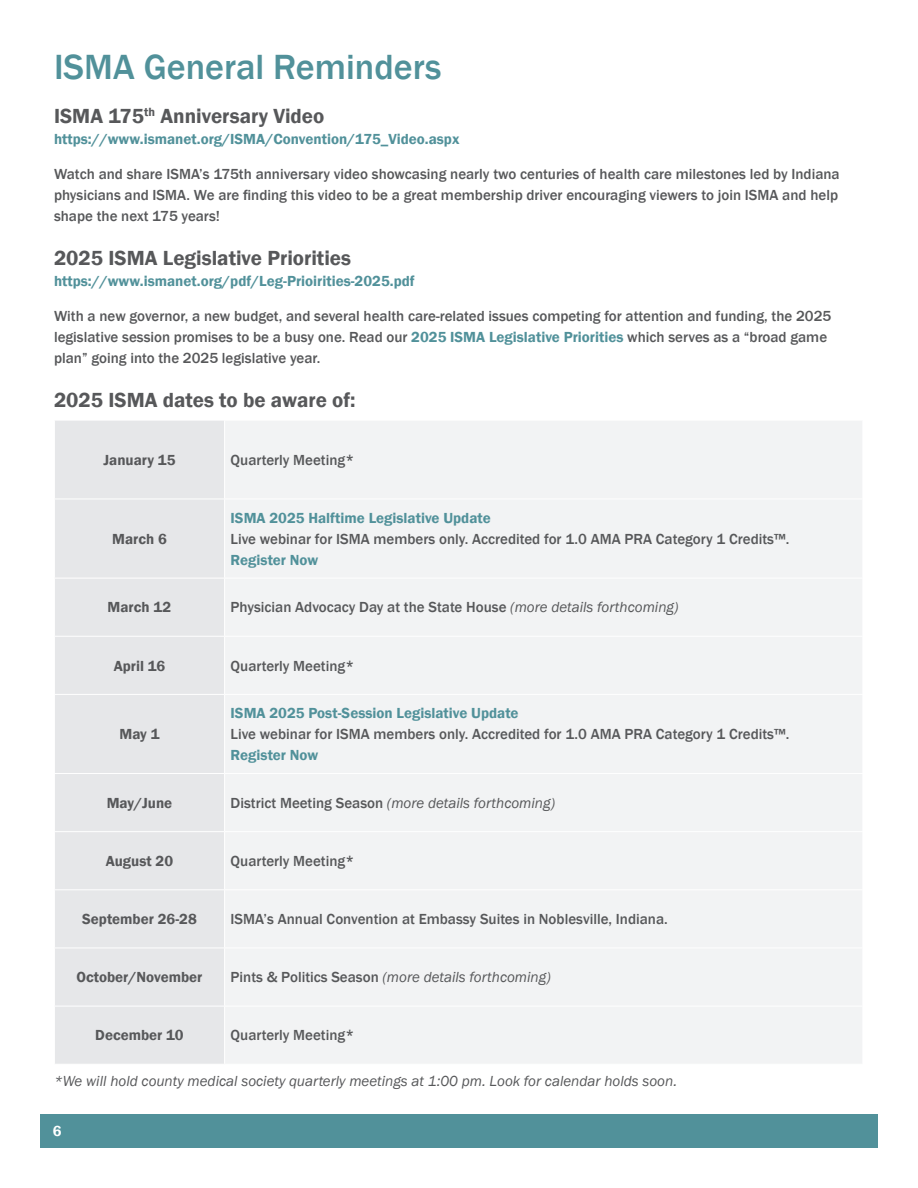
<style>
.page{position:relative;width:918px;height:1188px;background:#fff}
.page>*{position:absolute;margin:0;border:0;box-sizing:border-box;transform-origin:0 0}
.t1{font:500 36px "Franklin Gothic";color:#51919a}
.t2{font:600 21px "Franklin Gothic";color:#57585a}
.ul{font:500 15px/21px "Franklin Gothic";color:#57585a;text-align:justify}
.ul-2{font:600 15px "Franklin Gothic";color:#51919a}
.ul-3{font:italic 15px "Franklin Gothic";color:#57585a}
.ul-4{font:600 15px "Franklin Gothic";color:#57585a}
.t3{font:600 15px "Franklin Gothic";color:#fff}
.s1{font-weight:600;color:#51919a}
.s2{font-weight:400;font-style:italic}
.s3{font-weight:500;font-style:normal}
</style>
<div class="page">
<div style="left:40px;top:1114px;width:55px;height:34px;background:#51919a"></div>
<div style="left:95px;top:1114px;width:783px;height:34px;background:#51919a"></div>
<div style="left:55px;top:421px;width:169px;height:643px;background:#e6e7e9"></div>
<div style="left:225px;top:421px;width:637px;height:642px;background:#f2f3f4"></div>
<hr style="left:54px;top:499px;width:171px;height:1px;background:#fff">
<hr style="left:225px;top:499px;width:638px;height:1px;background:#fff">
<hr style="left:54px;top:578px;width:171px;height:1px;background:#fff">
<hr style="left:225px;top:578px;width:638px;height:1px;background:#fff">
<hr style="left:54px;top:636px;width:171px;height:1px;background:#fff">
<hr style="left:225px;top:636px;width:638px;height:1px;background:#fff">
<hr style="left:54px;top:694px;width:171px;height:1px;background:#fff">
<hr style="left:225px;top:694px;width:638px;height:1px;background:#fff">
<hr style="left:54px;top:773px;width:171px;height:1px;background:#fff">
<hr style="left:225px;top:773px;width:638px;height:1px;background:#fff">
<hr style="left:54px;top:831px;width:171px;height:1px;background:#fff">
<hr style="left:225px;top:831px;width:638px;height:1px;background:#fff">
<hr style="left:54px;top:889px;width:171px;height:1px;background:#fff">
<hr style="left:225px;top:889px;width:638px;height:1px;background:#fff">
<hr style="left:54px;top:948px;width:171px;height:1px;background:#fff">
<hr style="left:225px;top:948px;width:638px;height:1px;background:#fff">
<hr style="left:54px;top:1006px;width:171px;height:1px;background:#fff">
<hr style="left:225px;top:1006px;width:638px;height:1px;background:#fff">
<p class="t1" style="left:54px;top:45px;width:389px">ISMA General Reminders</p>
<p class="t2" style="left:54px;top:104px;width:272px">ISMA 175<sup>th</sup> Anniversary Video</p>
<p class="ul-2" style="left:54px;top:130px;width:407px">https://www.ismanet.org/ISMA/Convention/175_Video.aspx</p>
<p class="ul" style="left:54px;top:164px;width:787px">Watch and share ISMA’s 175th anniversary video showcasing nearly two centuries of health care milestones led by Indiana physicians and ISMA. We are finding this video to be a great membership driver encouraging viewers to join ISMA and help shape the next 175 years!</p>
<p class="t2" style="left:54px;top:245px;width:299px">2025 ISMA Legislative Priorities</p>
<p class="ul-2" style="left:54px;top:272px;width:362px">https://www.ismanet.org/pdf/Leg-Prioirities-2025.pdf</p>
<p class="ul" style="left:54px;top:305px;width:779px;text-align:left">With a new governor, a new budget, and several health care-related issues competing for attention and funding, the 2025 legislative session promises to be a busy one. Read our <span class="s1">2025 ISMA Legislative Priorities</span> which serves as a “broad game plan” going into the 2025 legislative year.</p>
<p class="t2" style="left:54px;top:387px;width:303px">2025 ISMA dates to be aware of:</p>
<p class="ul-4" style="left:104px;top:451px;width:73px">January 15</p>
<p class="ul" style="left:231px;top:449px;width:125px">Quarterly Meeting*</p>
<p class="ul-4" style="left:112px;top:530px;width:56px">March 6</p>
<p class="ul-2" style="left:231px;top:509px;width:262px">ISMA 2025 Halftime Legislative Update</p>
<p class="ul" style="left:231px;top:528px;width:560px">Live webinar for ISMA members only. Accredited for 1.0 AMA PRA Category 1 Credits™.</p>
<p class="ul-2" style="left:231px;top:551px;width:89px">Register Now</p>
<p class="ul-4" style="left:108px;top:598px;width:65px">March 12</p>
<p class="ul" style="left:231px;top:597px;width:449px">Physician Advocacy Day at the State House <span class="s2">(more details forthcoming)</span></p>
<p class="ul-4" style="left:114px;top:656px;width:53px">April 16</p>
<p class="ul" style="left:231px;top:655px;width:125px">Quarterly Meeting*</p>
<p class="ul-4" style="left:119px;top:725px;width:42px">May 1</p>
<p class="ul-2" style="left:231px;top:704px;width:289px">ISMA 2025 Post-Session Legislative Update</p>
<p class="ul" style="left:231px;top:724px;width:560px">Live webinar for ISMA members only. Accredited for 1.0 AMA PRA Category 1 Credits™.</p>
<p class="ul-2" style="left:231px;top:746px;width:89px">Register Now</p>
<p class="ul-4" style="left:107px;top:794px;width:67px">May/June</p>
<p class="ul-3" style="left:231px;top:793px;width:326px"><span class="s3">District Meeting Season</span> (more details forthcoming)</p>
<p class="ul-4" style="left:106px;top:852px;width:69px">August 20</p>
<p class="ul" style="left:231px;top:851px;width:125px">Quarterly Meeting*</p>
<p class="ul-4" style="left:82px;top:910px;width:116px">September 26-28</p>
<p class="ul" style="left:231px;top:909px;width:439px">ISMA’s Annual Convention at Embassy Suites in Noblesville, Indiana.</p>
<p class="ul-4" style="left:77px;top:968px;width:127px">October/November</p>
<p class="ul-3" style="left:231px;top:968px;width:322px"><span class="s3">Pints &amp; Politics Season</span> (more details forthcoming)</p>
<p class="ul-4" style="left:95px;top:1026px;width:90px">December 10</p>
<p class="ul" style="left:231px;top:1025px;width:125px">Quarterly Meeting*</p>
<p class="ul-3" style="left:54px;top:1072px;width:625px">*We will hold county medical society quarterly meetings at 1:00 pm. Look for calendar holds soon.</p>
<p class="t3" style="left:53px;top:1122px;width:10px">6</p>
</div>
